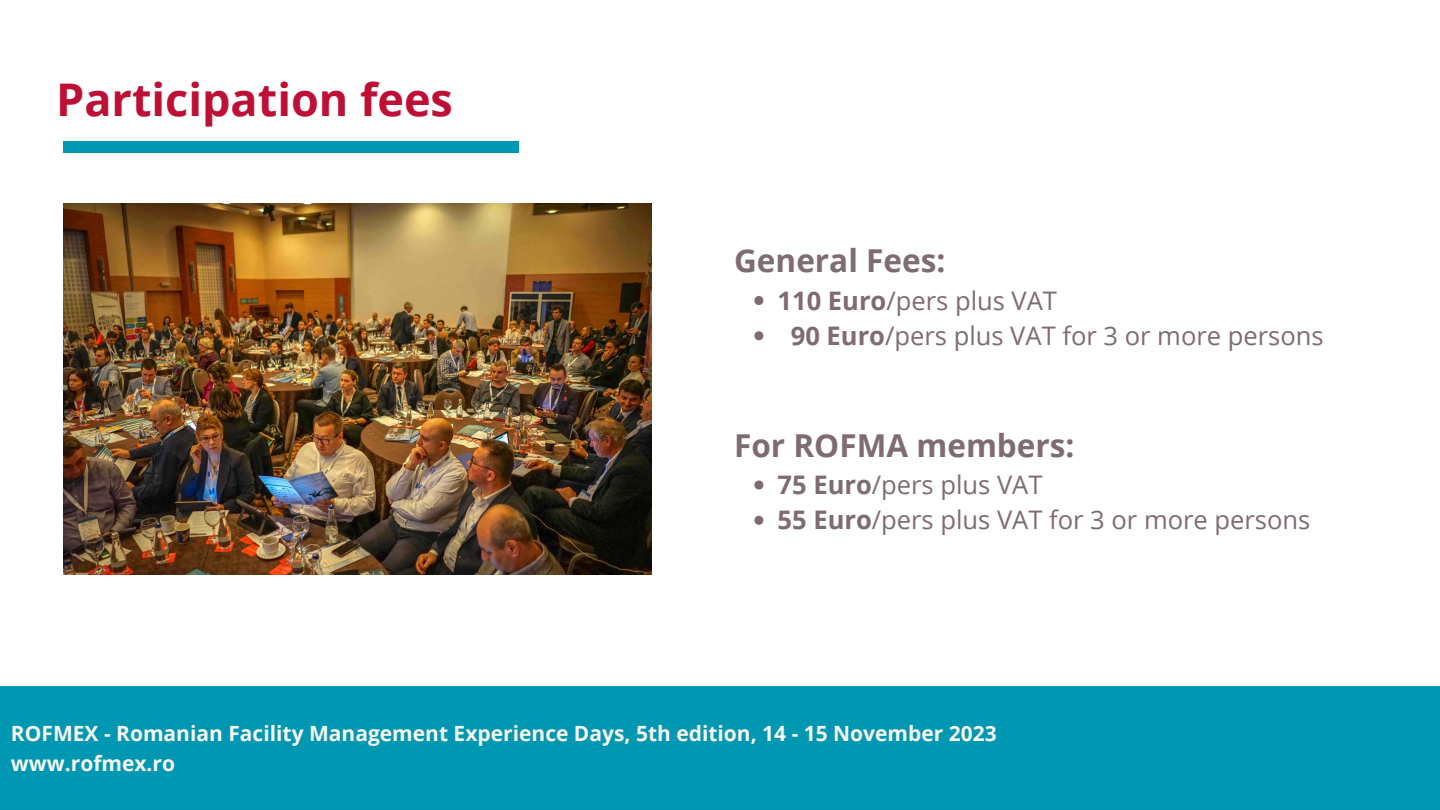
<style>
.page{position:relative;width:1440px;height:810px;background:#fff}
.page>*{position:absolute;margin:0;border:0;box-sizing:border-box;transform-origin:0 0}
.t1{font:700 45px "Open Sans";color:#be0f35}
.t2{font:700 31.5px "Open Sans";color:#7e6b73}
.t3{font:25.5px "Open Sans";color:#7e6b73}
.t4{font:700 21px "Open Sans";color:#f8f7f0}
.s1{font-weight:700}
</style>
<div class="page">
<div style="left:0;top:686px;width:1440px;height:124px;background:#0097b2"></div>
<img style="left:63px;top:204px;width:588px;height:370px">
<svg style="left:754px;top:296px;width:9px;height:9px"></svg>
<svg style="left:754px;top:331px;width:9px;height:9px"></svg>
<svg style="left:754px;top:481px;width:9px;height:9px"></svg>
<svg style="left:754px;top:516px;width:9px;height:9px"></svg>
<div style="left:63px;top:141px;width:456px;height:12px;background:#0097b2"></div>
<p class="t1" style="left:56px;top:68px;width:398px">Participation fees</p>
<p class="t2" style="left:734px;top:238px;width:213px">General Fees:</p>
<p class="t3" style="left:778px;top:282px;width:281px"><span class="s1">110 Euro</span>/pers plus VAT</p>
<p class="t3" style="left:791px;top:318px;width:534px"><span class="s1">90 Euro</span>/pers plus VAT for 3 or more persons</p>
<p class="t2" style="left:734px;top:423px;width:342px">For ROFMA members:</p>
<p class="t3" style="left:778px;top:467px;width:266px"><span class="s1">75 Euro</span>/pers plus VAT</p>
<p class="t3" style="left:778px;top:502px;width:534px"><span class="s1">55 Euro</span>/pers plus VAT for 3 or more persons</p>
<p class="t4" style="left:11px;top:719px;width:987px">ROFMEX - Romanian Facility Management Experience Days, 5th edition, 14 - 15 November 2023</p>
<p class="t4" style="left:11px;top:748px;width:166px">www.rofmex.ro</p>
</div>
